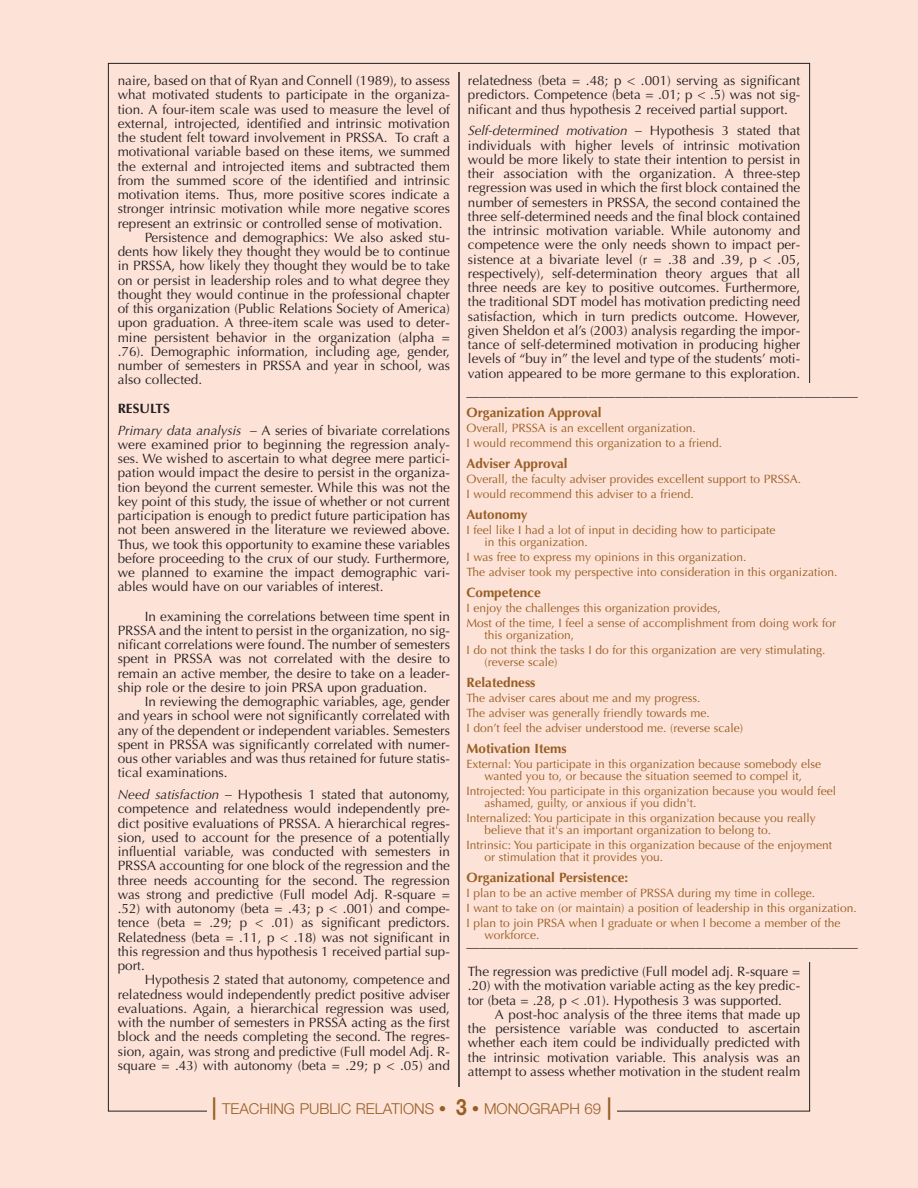
<style>
.page{position:relative;width:918px;height:1188px;background:#fde2d8}
.page>*{position:absolute;margin:0;border:0;box-sizing:border-box;transform-origin:0 0}
.t1{font:300 15px "Helvetica Neue";color:#975e23}
.t2{font:13.5px/14.2px "Optima";color:#231f20;text-align:justify}
.t3{font:700 13.5px "Optima";color:#231f20}
.t4{font:700 13.5px "Optima";color:#975e23}
.t5{font:12px/15px "Optima";color:#975e23}
.s1{font-style:italic}
.s2{font-weight:700}
.s3{font-weight:700;font-size:22.5px}
</style>
<div class="page">
<hr style="left:458px;top:72px;width:2px;height:1017px;background:#231f20">
<div style="left:120px;top:1087px;width:676px;height:11px;background:#fde2d8"></div>
<p class="t2" style="left:468px;top:74px;width:334px">relatedness (beta = .48; p &lt; .001) serving as significant predictors. Competence (beta = .01; p &lt; .5) was not sig&shy;nificant and thus hypothesis 2 received partial support.</p>
<p class="t2" style="left:468px;top:124px;width:334px"><span class="s1">Self-determined motivation –</span> Hypothesis 3 stated that individuals with higher levels of intrinsic motivation would be more likely to state their intention to persist in their association with the organization. A three-step regression was used in which the first block contained the number of semesters in PRSSA, the second contained the three self-determined needs and the final block contained the intrinsic motivation variable. While autonomy and competence were the only needs shown to impact per&shy;sistence at a bivariate level (r = .38 and .39, p &lt; .05, respectively), self-determination theory argues that all three needs are key to positive outcomes. Furthermore, the traditional SDT model has motivation predicting need satisfaction, which in turn predicts outcome. However, given Sheldon et al’s (2003) analysis regarding the impor&shy;tance of self-determined motivation in producing higher levels of “buy in” the level and type of the students’ moti&shy;vation appeared to be more germane to this exploration.</p>
<p class="t2" style="left:118px;top:74px;width:334px">naire, based on that of Ryan and Connell (1989), to assess</p>
<p class="t2" style="left:118px;top:88px;width:334px">what motivated students to participate in the organiza-</p>
<p class="t2" style="left:118px;top:102px;width:334px">tion. A four-item scale was used to measure the level of</p>
<p class="t2" style="left:118px;top:116px;width:334px">external, introjected, identified and intrinsic motivation</p>
<p class="t2" style="left:118px;top:131px;width:334px">the student felt toward involvement in PRSSA. To craft a</p>
<p class="t2" style="left:118px;top:145px;width:334px">motivational variable based on these items, we summed</p>
<p class="t2" style="left:118px;top:159px;width:334px">the external and introjected items and subtracted them</p>
<p class="t2" style="left:118px;top:173px;width:334px">from the summed score of the identified and intrinsic</p>
<p class="t2" style="left:118px;top:188px;width:334px">motivation items. Thus, more positive scores indicate a</p>
<p class="t2" style="left:118px;top:202px;width:334px">stronger intrinsic motivation while more negative scores</p>
<p class="t2" style="left:118px;top:216px;width:326px">represent an extrinsic or controlled sense of motivation.</p>
<p class="t2" style="left:145px;top:230px;width:307px">Persistence and demographics: We also asked stu-</p>
<p class="t2" style="left:118px;top:245px;width:334px">dents how likely they thought they would be to continue</p>
<p class="t2" style="left:118px;top:259px;width:334px">in PRSSA, how likely they thought they would be to take</p>
<p class="t2" style="left:118px;top:273px;width:334px">on or persist in leadership roles and to what degree they</p>
<p class="t2" style="left:118px;top:287px;width:334px">thought they would continue in the professional chapter</p>
<p class="t2" style="left:118px;top:302px;width:334px">of this organization (Public Relations Society of America)</p>
<p class="t2" style="left:118px;top:316px;width:334px">upon graduation. A three-item scale was used to deter-</p>
<p class="t2" style="left:118px;top:330px;width:334px">mine persistent behavior in the organization (alpha =</p>
<p class="t2" style="left:118px;top:344px;width:334px">.76). Demographic information, including age, gender,</p>
<p class="t2" style="left:118px;top:359px;width:334px">number of semesters in PRSSA and year in school, was</p>
<p class="t2" style="left:118px;top:373px;width:86px">also collected.</p>
<p class="t2" style="left:118px;top:398px;width:334px;line-height:21.8px"><span class="s2">RESULTS<br></span><span class="s1">Primary data analysis –</span> A series of bivariate correlations</p>
<p class="t2" style="left:118px;top:437px;width:334px">were examined prior to beginning the regression analy&shy;ses. We wished to ascertain to what degree mere partici&shy;pation would impact the desire to persist in the organiza&shy;tion beyond the current semester. While this was not the key point of this study, the issue of whether or not current participation is enough to predict future participation has not been answered in the literature we reviewed above.<br>Thus, we took this opportunity to examine these variables before proceeding to the crux of our study. Furthermore, we planned to examine the impact demographic vari&shy;ables would have on our variables of interest.</p>
<p class="t2" style="left:118px;top:609px;width:334px;text-indent:27px">In examining the correlations between time spent in PRSSA and the intent to persist in the organization, no sig&shy;nificant correlations were found. The number of semesters spent in PRSSA was not correlated with the desire to remain an active member, the desire to take on a leader&shy;ship role or the desire to join PRSA upon graduation.</p>
<p class="t2" style="left:118px;top:695px;width:334px;text-indent:27px">In reviewing the demographic variables, age, gender and years in school were not significantly correlated with any of the dependent or independent variables. Semesters spent in PRSSA was significantly correlated with numer&shy;ous other variables and was thus retained for future statis&shy;tical examinations.</p>
<p class="t2" style="left:118px;top:788px;width:334px"><span class="s1">Need satisfaction –</span> Hypothesis 1 stated that autonomy, competence and relatedness would independently pre&shy;dict positive evaluations of PRSSA. A hierarchical regres&shy;sion, used to account for the presence of a potentially influential variable, was conducted with semesters in PRSSA accounting for one block of the regression and the three needs accounting for the second. The regression was strong and predictive (Full model Adj. R-square = .52) with autonomy (beta = .43; p &lt; .001) and compe&shy;tence (beta = .29; p &lt; .01) as significant predictors.<br>Relatedness (beta = .11, p &lt; .18) was not significant in this regression and thus hypothesis 1 received partial sup&shy;port.</p>
<p class="t2" style="left:118px;top:973px;width:334px;text-indent:27px">Hypothesis 2 stated that autonomy, competence and relatedness would independently predict positive adviser evaluations. Again, a hierarchical regression was used, with the number of semesters in PRSSA acting as the first block and the needs completing the second. The regres&shy;sion, again, was strong and predictive (Full model Adj. R&shy;square = .43) with autonomy (beta = .29; p &lt; .05) and</p>
<p class="t3" style="left:466px;top:384px;width:393px">__________________________________________________________</p>
<p class="t4" style="left:466px;top:405px;width:137px">Organization Approval</p>
<p class="t5" style="left:466px;top:421px;width:257px">Overall, PRSSA is an excellent organization.<br>I would recommend this organization to a friend.</p>
<p class="t4" style="left:466px;top:456px;width:103px">Adviser Approval</p>
<p class="t5" style="left:466px;top:472px;width:336px">Overall, the faculty adviser provides excellent support to PRSSA.<br>I would recommend this adviser to a friend.</p>
<p class="t4" style="left:466px;top:507px;width:63px">Autonomy</p>
<p class="t5" style="left:484px;top:524px;width:293px;line-height:12px;text-indent:-18px">I feel like I had a lot of input in deciding how to participate in this organization.</p>
<p class="t5" style="left:466px;top:550px;width:373px">I was free to express my opinions in this organization.<br>The adviser took my perspective into consideration in this organization.</p>
<p class="t4" style="left:466px;top:585px;width:76px">Competence</p>
<p class="t5" style="left:466px;top:601px;width:371px">I enjoy the challenges this organization provides,<br>Most of the time, I feel a sense of accomplishment from doing work for</p>
<p class="t5" style="left:466px;top:628px;width:361px;text-indent:18px">this organization,<br>I do not think the tasks I do for this organization are very stimulating.</p>
<p class="t5" style="left:484px;top:655px;width:74px">(reverse scale)</p>
<p class="t4" style="left:466px;top:675px;width:71px">Relatedness</p>
<p class="t5" style="left:466px;top:691px;width:278px">The adviser cares about me and my progress.<br>The adviser was generally friendly towards me.<br>I don’t feel the adviser understood me. (reverse scale)</p>
<p class="t4" style="left:466px;top:741px;width:102px">Motivation Items</p>
<p class="t5" style="left:466px;top:758px;width:356px;line-height:12px;text-align:center">External: You participate in this organization because somebody else wanted you to, or because the situation seemed to compel it,</p>
<p class="t5" style="left:484px;top:785px;width:353px;line-height:12px;text-indent:-18px">Introjected: You participate in this organization because you would feel ashamed, guilty, or anxious if you didn't.</p>
<p class="t5" style="left:484px;top:812px;width:333px;line-height:12px;text-indent:-18px">Internalized: You participate in this organization because you really believe that it's an important organization to belong to.</p>
<p class="t5" style="left:484px;top:839px;width:349px;line-height:12px;text-indent:-18px">Intrinsic: You participate in this organization because of the enjoyment or stimulation that it provides you.</p>
<p class="t4" style="left:466px;top:870px;width:163px">Organizational Persistence:</p>
<p class="t5" style="left:466px;top:886px;width:392px">I plan to be an active member of PRSSA during my time in college.<br>I want to take on (or maintain) a position of leadership in this organization.<br>I plan to join PRSA when I graduate or when I become a member of the</p>
<p class="t5" style="left:484px;top:928px;width:57px">workforce.</p>
<p class="t3" style="left:466px;top:934px;width:393px">__________________________________________________________</p>
<p class="t2" style="left:468px;top:965px;width:334px">The regression was predictive (Full model adj. R-square = .20) with the motivation variable acting as the key predic&shy;tor (beta = .28, p &lt; .01). Hypothesis 3 was supported.</p>
<p class="t2" style="left:468px;top:1007px;width:334px;text-indent:27px">A post-hoc analysis of the three items that made up the persistence variable was conducted to ascertain whether each item could be individually predicted with the intrinsic motivation variable. This analysis was an attempt to assess whether motivation in the student realm</p>
<p class="t1" style="left:212px;top:1099px;width:401px"><span class="s3">|</span> TEACHING PUBLIC RELATIONS • <span class="s3">3</span> • MONOGRAPH 69 <span class="s3">|</span></p>
</div>
